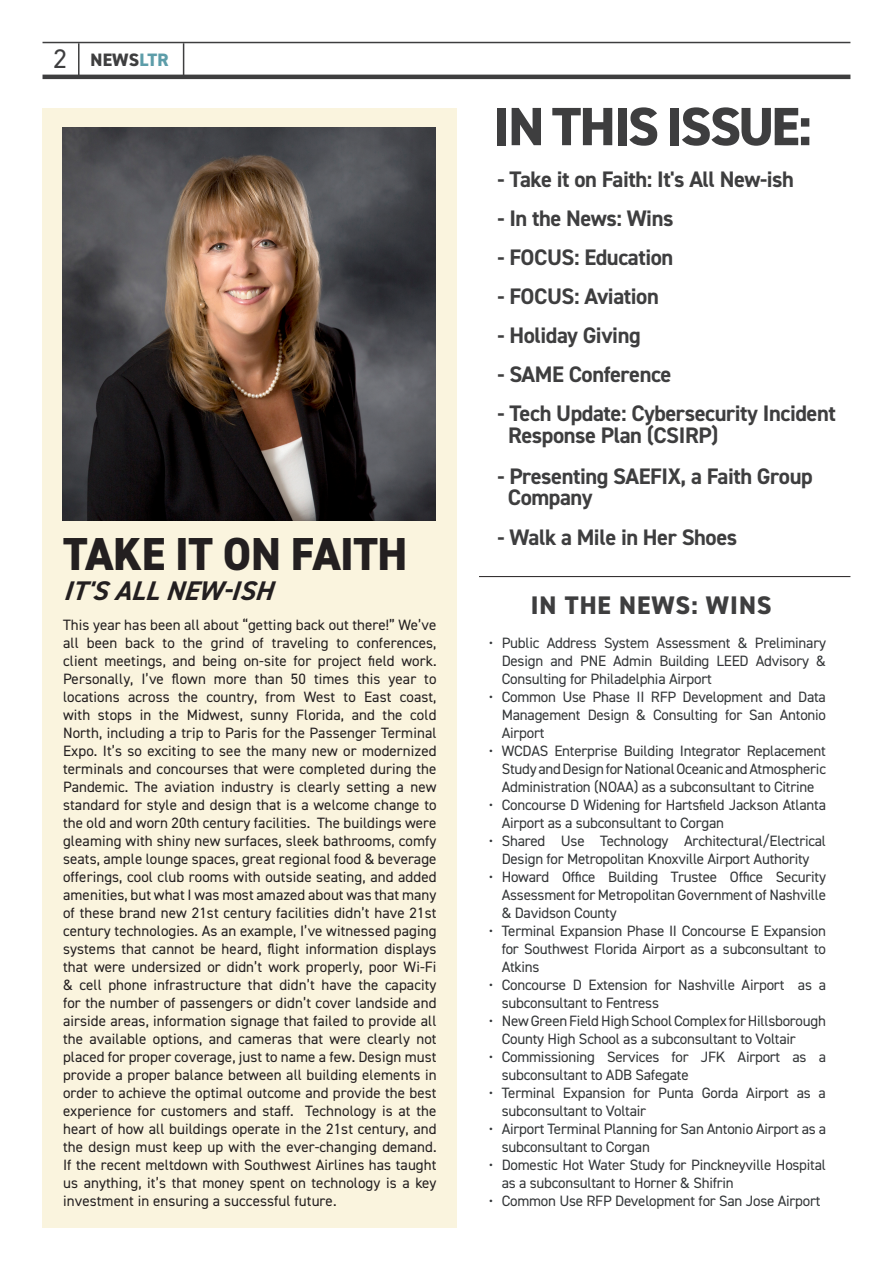
<style>
.page{position:relative;width:893px;height:1263px;background:#fff}
.page>*{position:absolute;margin:0;border:0;box-sizing:border-box;transform-origin:0 0}
._36pt_TITLE{font:800 54px "DIN2014";letter-spacing:-.04em;color:#3e3e3f}
.Intro_title{font:800 46.35px "DIN2014";letter-spacing:-.01em;color:#231f20}
.Intro_title-2{font:italic 700 27px "DIN2014";letter-spacing:.01em;color:#231f20}
._22pt_TITLE{font:800 25.5px "DIN2014";letter-spacing:.04em;color:#3e3e3f}
.Subtext{font:700 22.5px "DIN2014";letter-spacing:-.02em;color:#3e3e3f}
.t1{font:800 18px "DIN2014";letter-spacing:.01em;color:#3e3e3f}
.Intro_text{font:15px/18px "DIN2014";letter-spacing:.005em;color:#231f20;text-align:justify}
.t2{font:15px/18px "DIN2014";letter-spacing:-.015em;color:#333638}
.s1{font-weight:400;font-size:27px}
.s2{color:#5d9da9}
</style>
<div class="page">
<div style="left:43px;top:108px;width:414px;height:1119px;background:#faf4de"></div>
<hr style="left:43px;top:42px;width:807px;height:1px;background:#3e3e3f">
<hr style="left:78px;top:43px;width:2px;height:34px;background:#3e3e3f">
<hr style="left:183px;top:43px;width:1px;height:34px;background:#3e3e3f">
<hr style="left:43px;top:75px;width:807px;height:4px;background:#3e3e3f">
<hr style="left:479px;top:576px;width:371px;height:1px;background:#231f20">
<img style="left:62px;top:128px;width:374px;height:392px">
<p class="t1" style="left:54px;top:48px;width:117px"><span class="s1">2</span> NEWS<span class="s2">LTR</span></p>
<p class="Intro_title" style="left:63px;top:524px;width:346px">TAKE IT ON FAITH</p>
<p class="Intro_title-2" style="left:63px;top:573px;width:211px">IT'S ALL NEW-ISH</p>
<p class="Intro_text" style="left:63px;top:616px;width:375px">This year has been all about “getting back out there!” We’ve all been back to the grind of traveling to conferences, client meetings, and being on-site for project field work.<br>Personally, I’ve flown more than 50 times this year to locations across the country, from West to East coast, with stops in the Midwest, sunny Florida, and the cold North, including a trip to Paris for the Passenger Terminal Expo. It’s so exciting to see the many new or modernized terminals and concourses that were completed during the Pandemic. The aviation industry is clearly setting a new standard for style and design that is a welcome change to the old and worn 20th century facilities. The buildings were gleaming with shiny new surfaces, sleek bathrooms, comfy seats, ample lounge spaces, great regional food &amp; beverage offerings, cool club rooms with outside seating, and added amenities, but what I was most amazed about was that many of these brand new 21st century facilities didn’t have 21st century technologies. As an example, I’ve witnessed paging systems that cannot be heard, flight information displays that were undersized or didn’t work properly, poor Wi-Fi &amp; cell phone infrastructure that didn’t have the capacity for the number of passengers or didn’t cover landside and airside areas, information signage that failed to provide all the available options, and cameras that were clearly not placed for proper coverage, just to name a few. Design must provide a proper balance between all building elements in order to achieve the optimal outcome and provide the best experience for customers and staff. Technology is at the heart of how all buildings operate in the 21st century, and the design must keep up with the ever-changing demand.<br>If the recent meltdown with Southwest Airlines has taught us anything, it’s that money spent on technology is a key investment in ensuring a successful future.</p>
<p class="_36pt_TITLE" style="left:493px;top:91px;width:320px">IN THIS ISSUE:</p>
<p class="Subtext" style="left:497px;top:164px;width:298px">- Take it on Faith: It's All New-ish</p>
<p class="Subtext" style="left:497px;top:203px;width:178px">- In the News: Wins</p>
<p class="Subtext" style="left:497px;top:242px;width:177px">- FOCUS: Education</p>
<p class="Subtext" style="left:497px;top:281px;width:163px">- FOCUS: Aviation</p>
<p class="Subtext" style="left:497px;top:320px;width:145px">- Holiday Giving</p>
<p class="Subtext" style="left:497px;top:359px;width:175px">- SAME Conference</p>
<p class="Subtext" style="left:497px;top:398px;width:340px">- Tech Update: Cybersecurity Incident</p>
<p class="Subtext" style="left:508px;top:420px;width:212px">Response Plan (CSIRP)</p>
<p class="Subtext" style="left:497px;top:461px;width:317px">- Presenting SAEFIX, a Faith Group</p>
<p class="Subtext" style="left:508px;top:482px;width:86px">Company</p>
<p class="Subtext" style="left:497px;top:522px;width:241px">- Walk a Mile in Her Shoes</p>
<p class="_22pt_TITLE" style="left:531px;top:588px;width:242px">IN THE NEWS: WINS</p>
<p class="t2" style="left:502px;top:634px;width:326px;text-align:justify;text-indent:-13px">• Public Address System Assessment &amp; Preliminary Design and PNE Admin Building LEED Advisory &amp; Consulting for Philadelphia Airport</p>
<p class="t2" style="left:502px;top:688px;width:326px;text-align:justify;text-indent:-13px">• Common Use Phase II RFP Development and Data Management Design &amp; Consulting for San Antonio Airport</p>
<p class="t2" style="left:502px;top:742px;width:326px;text-align:justify;text-indent:-13px">• WCDAS Enterprise Building Integrator Replacement Study and Design for National Oceanic and Atmospheric Administration (NOAA) as a subconsultant to Citrine</p>
<p class="t2" style="left:502px;top:796px;width:326px;text-indent:-13px">• Concourse D Widening for Hartsfield Jackson Atlanta<br>Airport as a subconsultant to Corgan</p>
<p class="t2" style="left:489px;top:832px;width:339px;text-align:center">• Shared Use Technology Architectural/Electrical<br>Design for Metropolitan Knoxville Airport Authority</p>
<p class="t2" style="left:502px;top:868px;width:326px;text-align:justify;text-indent:-13px">• Howard Office Building Trustee Office Security Assessment for Metropolitan Government of Nashville &amp; Davidson County</p>
<p class="t2" style="left:502px;top:922px;width:326px;text-align:justify;text-indent:-13px">• Terminal Expansion Phase II Concourse E Expansion for Southwest Florida Airport as a subconsultant to Atkins</p>
<p class="t2" style="left:502px;top:976px;width:326px;text-indent:-13px">• Concourse D Extension for Nashville Airport as a subconsultant to Fentress</p>
<p class="t2" style="left:502px;top:1012px;width:326px;text-indent:-13px">• New Green Field High School Complex for Hillsborough<br>County High School as a subconsultant to Voltair</p>
<p class="t2" style="left:502px;top:1048px;width:326px;text-indent:-13px">• Commissioning Services for JFK Airport as a subconsultant to ADB Safegate</p>
<p class="t2" style="left:502px;top:1084px;width:326px;text-indent:-13px">• Terminal Expansion for Punta Gorda Airport as a subconsultant to Voltair</p>
<p class="t2" style="left:502px;top:1120px;width:326px;text-indent:-13px">• Airport Terminal Planning for San Antonio Airport as a subconsultant to Corgan</p>
<p class="t2" style="left:502px;top:1156px;width:326px;text-indent:-13px">• Domestic Hot Water Study for Pinckneyville Hospital as a subconsultant to Horner &amp; Shifrin</p>
<p class="t2" style="left:489px;top:1192px;width:333px">• Common Use RFP Development for San Jose Airport</p>
</div>
